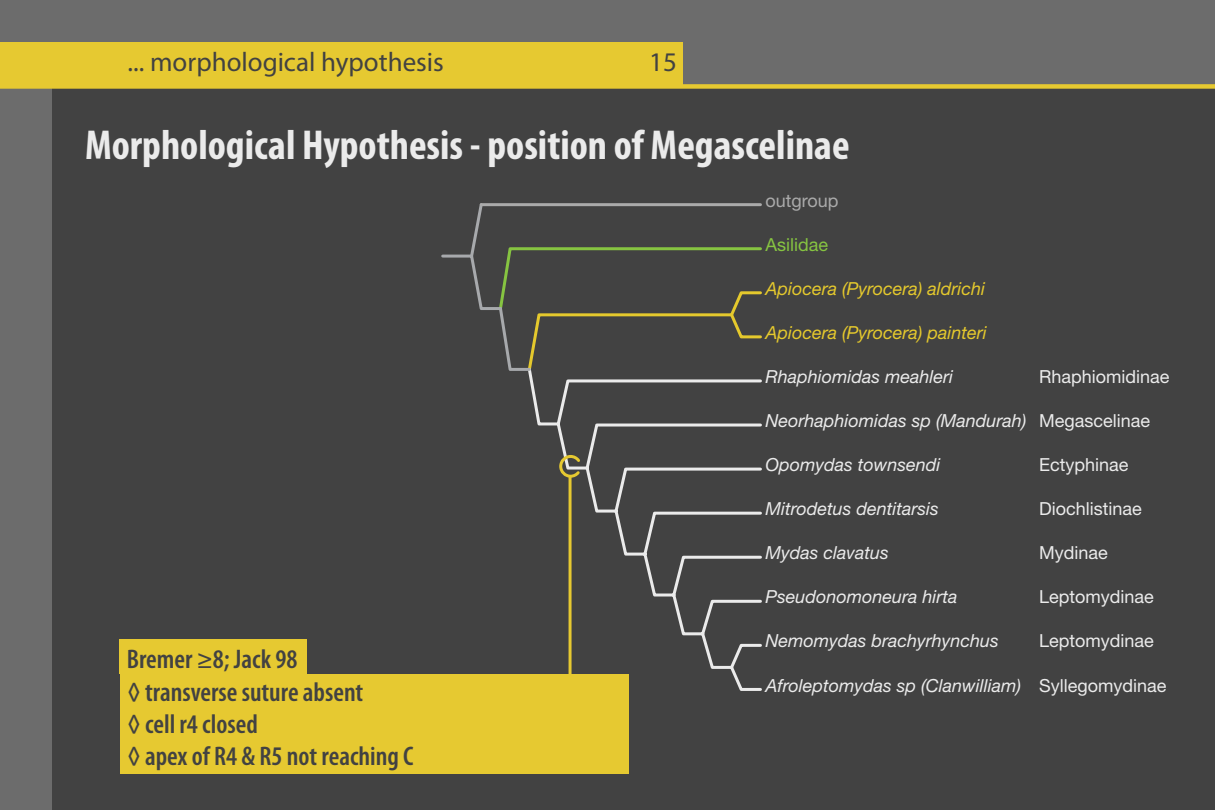
<style>
.page{position:relative;width:1215px;height:810px;background:#424242}
.page>*{position:absolute;margin:0;border:0;box-sizing:border-box;transform-origin:0 0}
.t1{font:700 condensed 42px "Myriad Pro";color:#ebebeb}
.t2{font:600 condensed 27px/32.4px "Myriad Pro";color:#424242}
.t3{font:27px "Myriad Pro";color:#424242}
.t4{font:italic 18px "Helvetica Neue";color:#ebebeb}
.t5{font:18px "Helvetica Neue";color:#ebebeb}
.t6{font:italic 18px "Helvetica Neue";color:#e5c92d}
.t7{font:18px "Helvetica Neue";color:#aaa}
.t8{font:18px "Helvetica Neue";color:#86c441}
</style>
<div class="page">
<div style="left:0;top:0;width:51px;height:810px;background:#6c6c6c"></div>
<div style="left:0;top:0;width:1215px;height:85px;background:#6c6c6c"></div>
<div style="left:0;top:84px;width:1215px;height:5px;background:#e6c931"></div>
<div style="left:0;top:43px;width:682px;height:42px;background:#e6c931"></div>
<svg style="left:557px;top:427px;width:205px;height:264px"></svg>
<svg style="left:441px;top:203px;width:321px;height:224px"></svg>
<div style="left:120px;top:674px;width:509px;height:99px;background:#e6c931"></div>
<svg style="left:558px;top:453px;width:25px;height:26px"></svg>
<hr style="left:568px;top:477px;width:3px;height:198px;background:#e6c931">
<div style="left:120px;top:640px;width:187px;height:34px;background:#e6c931"></div>
<h2 class="t3" style="left:128px;top:46px;width:318px">... morphological hypothesis</h2>
<h2 class="t3" style="left:649px;top:46px;width:13px">15</h2>
<h1 class="t1" style="left:85px;top:119px;width:766px">Morphological Hypothesis - position of Megascelinae</h1>
<h2 class="t2" style="left:127px;top:642px;width:172px">Bremer ≥8; Jack 98</h2>
<h2 class="t2" style="left:128px;top:675px;width:288px">◊ transverse suture absent<br>◊ cell r4 closed<br>◊ apex of R4 &amp; R5 not reaching C</h2>
<p class="t7" style="left:765px;top:190px;width:75px">outgroup</p>
<p class="t8" style="left:765px;top:234px;width:64px">Asilidae</p>
<p class="t6" style="left:765px;top:278px;width:221px">Apiocera (Pyrocera) aldrichi</p>
<p class="t6" style="left:765px;top:322px;width:223px">Apiocera (Pyrocera) painteri</p>
<p class="t4" style="left:765px;top:366px;width:189px">Rhaphiomidas meahleri</p>
<p class="t4" style="left:765px;top:410px;width:263px">Neorhaphiomidas sp (Mandurah)</p>
<p class="t4" style="left:765px;top:454px;width:177px">Opomydas townsendi</p>
<p class="t4" style="left:765px;top:498px;width:175px">Mitrodetus dentitarsis</p>
<p class="t4" style="left:765px;top:542px;width:125px">Mydas clavatus</p>
<p class="t4" style="left:765px;top:586px;width:194px">Pseudonomoneura hirta</p>
<p class="t4" style="left:765px;top:630px;width:235px">Nemomydas brachyrhynchus</p>
<p class="t4" style="left:765px;top:674px;width:257px">Afroleptomydas sp (Clanwilliam)</p>
<p class="t5" style="left:1039px;top:366px;width:132px">Rhaphiomidinae</p>
<p class="t5" style="left:1039px;top:410px;width:113px">Megascelinae</p>
<p class="t5" style="left:1039px;top:454px;width:91px">Ectyphinae</p>
<p class="t5" style="left:1039px;top:498px;width:104px">Diochlistinae</p>
<p class="t5" style="left:1039px;top:542px;width:70px">Mydinae</p>
<p class="t5" style="left:1039px;top:586px;width:116px">Leptomydinae</p>
<p class="t5" style="left:1039px;top:630px;width:116px">Leptomydinae</p>
<p class="t5" style="left:1039px;top:674px;width:129px">Syllegomydinae</p>
</div>
